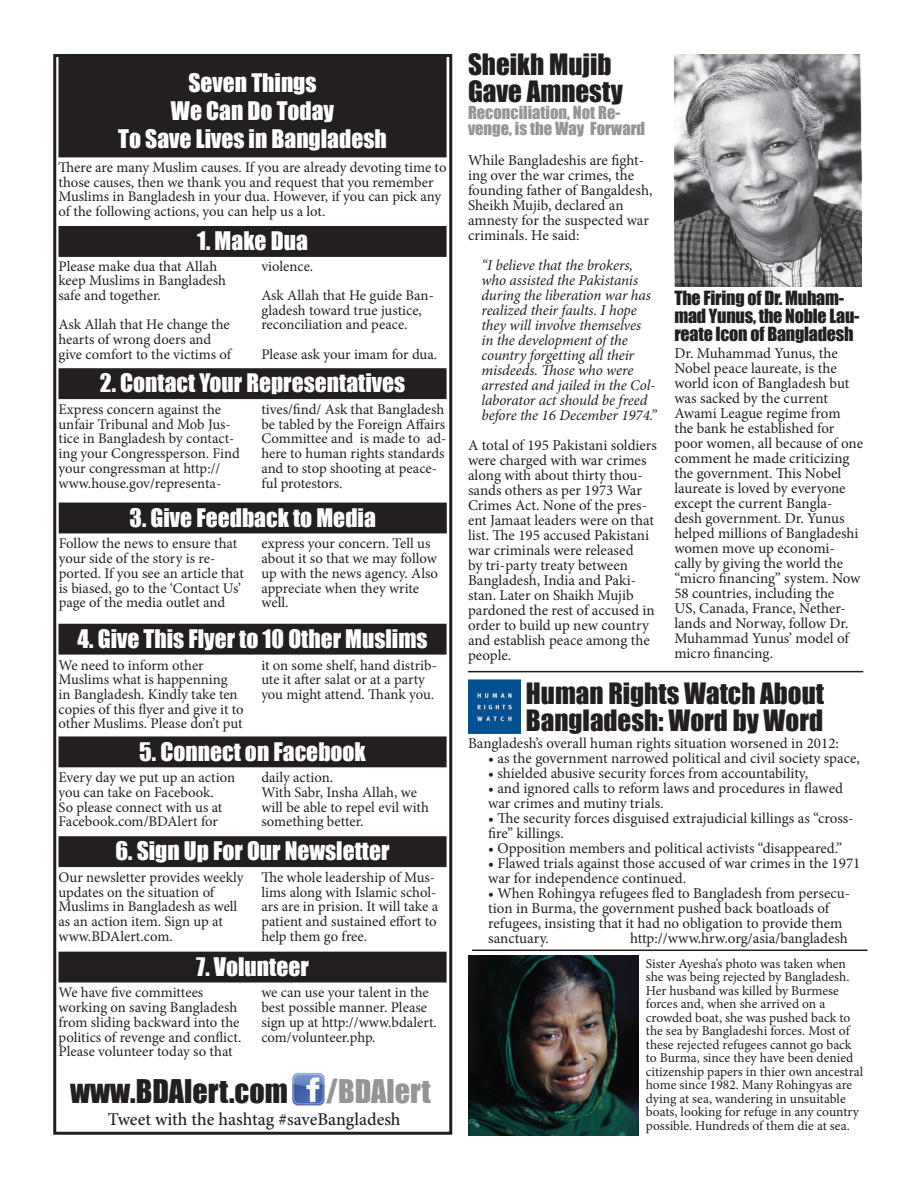
<style>
.page{position:relative;width:918px;height:1188px;background:#fff}
.page>*{position:absolute;margin:0;border:0;box-sizing:border-box;transform-origin:0 0}
.t1{font:30px "Impact";color:#231f20}
.t2{font:30px "Impact";color:#939598}
.t3{font:27px/27px "Impact";color:#231f20}
.t4{font:23.55px/28.2px "Impact";color:#fff;text-align:center}
.t5{font:18px/18px "Impact";letter-spacing:-.01em;color:#231f20}
.t6{font:500 18px "Minion Pro";color:#231f20}
.t7{font:16.5px/16.5px "Impact";color:#939598}
.t8{font:15px/15px "Minion Pro";color:#231f20}
.t9{font:italic 15px/15px "Minion Pro";letter-spacing:-.005em;color:#231f20}
.t10{font:14.7px/14.7px "Minion Pro";letter-spacing:-.005em;color:#231f20}
.t11{font:13.5px/13.5px "Minion Pro";color:#231f20}
</style>
<div class="page">
<div style="left:53px;top:54px;width:399px;height:1081px;border:3px solid #231f20"></div>
<img style="left:469px;top:955px;width:170px;height:180px">
<div style="left:59px;top:55px;width:387px;height:102px;background:#231f20"></div>
<div style="left:59px;top:227px;width:387px;height:29px;background:#231f20"></div>
<div style="left:59px;top:226px;width:388px;height:31px;border:1px solid #231f20"></div>
<div style="left:59px;top:369px;width:387px;height:29px;background:#231f20"></div>
<div style="left:59px;top:368px;width:388px;height:31px;border:1px solid #231f20"></div>
<div style="left:59px;top:624px;width:387px;height:30px;background:#231f20"></div>
<div style="left:59px;top:624px;width:388px;height:31px;border:1px solid #231f20"></div>
<div style="left:59px;top:737px;width:387px;height:30px;background:#231f20"></div>
<div style="left:59px;top:736px;width:388px;height:31px;border:1px solid #231f20"></div>
<div style="left:59px;top:837px;width:387px;height:29px;background:#231f20"></div>
<div style="left:59px;top:836px;width:388px;height:31px;border:1px solid #231f20"></div>
<div style="left:59px;top:952px;width:387px;height:30px;background:#231f20"></div>
<div style="left:59px;top:952px;width:388px;height:31px;border:1px solid #231f20"></div>
<img style="left:674px;top:54px;width:188px;height:233px">
<hr style="left:468px;top:671px;width:395px;height:1px;background:#231f20">
<img style="left:468px;top:679px;width:52px;height:54px">
<hr style="left:472px;top:950px;width:395px;height:1px;background:#231f20">
<img style="left:292px;top:1073px;width:33px;height:33px">
<div style="left:59px;top:503px;width:387px;height:30px;background:#231f20"></div>
<h3 class="t4" style="left:118px;top:68px;width:270px">Seven Things<br>We Can Do Today<br>To Save Lives in Bangladesh</h3>
<p class="t10" style="left:58px;top:160px;width:390px">There are many Muslim causes. If you are already devoting time to those causes, then we thank you and request that you remember Muslims in Bangladesh in your dua. However, if you can pick any of the following actions, you can help us a lot.</p>
<h3 class="t4" style="left:197px;top:226px;width:112px">1. Make Dua</h3>
<p class="t10" style="left:58px;top:259px;width:169px">Please make dua that Allah keep Muslims in Bangladesh safe and together.</p>
<p class="t10" style="left:58px;top:317px;width:174px">Ask Allah that He change the hearts of wrong doers and give comfort to the victims of</p>
<p class="t10" style="left:261px;top:251px;width:174px;line-height:29.4px">violence.<br>Ask Allah that He guide Ban-</p>
<p class="t10" style="left:261px;top:303px;width:162px">gladesh toward true justice, reconciliation and peace.</p>
<p class="t10" style="left:261px;top:347px;width:177px">Please ask your imam for dua.</p>
<h3 class="t4" style="left:100px;top:368px;width:307px">2. Contact Your Representatives</h3>
<p class="t10" style="left:58px;top:402px;width:183px">Express concern against the unfair Tribunal and Mob Jus&shy;tice in Bangladesh by contact&shy;ing your Congressperson. Find your congressman at http:// www.house.gov/representa-</p>
<p class="t10" style="left:261px;top:402px;width:186px">tives/find/ Ask that Bangladesh be tabled by the Foreign Affairs<br>Committee and is made to ad&shy;here to human rights standards and to stop shooting at peace&shy;ful protestors.</p>
<h3 class="t4" style="left:130px;top:503px;width:248px">3. Give Feedback to Media</h3>
<p class="t10" style="left:59px;top:536px;width:187px">Follow the news to ensure that your side of the story is re&shy;ported. If you see an article that is biased, go to the ‘Contact Us’ page of the media outlet and</p>
<p class="t10" style="left:262px;top:536px;width:178px">express your concern. Tell us about it so that we may follow up with the news agency. Also appreciate when they write well.</p>
<h3 class="t4" style="left:77px;top:624px;width:352px">4. Give This Flyer to 10 Other Muslims</h3>
<p class="t10" style="left:58px;top:658px;width:187px">We need to inform other<br>Muslims what is happenning<br>in Bangladesh. Kindly take ten copies of this flyer and give it to other Muslims. Please don’t put</p>
<p class="t10" style="left:261px;top:658px;width:177px">it on some shelf, hand distrib&shy;ute it after salat or at a party you might attend. Thank you.</p>
<h3 class="t4" style="left:139px;top:737px;width:228px">5. Connect on Facebook</h3>
<p class="t10" style="left:58px;top:770px;width:178px">Every day we put up an action you can take on Facebook.<br>So please connect with us at<br>Facebook.com/BDAlert for</p>
<p class="t10" style="left:261px;top:770px;width:169px">daily action.<br>With Sabr, Insha Allah, we will be able to repel evil with something better.</p>
<h3 class="t4" style="left:115px;top:836px;width:276px">6. Sign Up For Our Newsletter</h3>
<p class="t10" style="left:58px;top:870px;width:186px">Our newsletter provides weekly updates on the situation of<br>Muslims in Bangladesh as well as an action item. Sign up at www.BDAlert.com.</p>
<p class="t10" style="left:261px;top:870px;width:178px">The whole leadership of Mus&shy;lims along with Islamic schol&shy;ars are in prision. It will take a patient and sustained effort to help them go free.</p>
<h3 class="t4" style="left:196px;top:952px;width:114px">7. Volunteer</h3>
<p class="t10" style="left:58px;top:986px;width:184px">We have five committees working on saving Bangladesh from sliding backward into the politics of revenge and conflict.<br>Please volunteer today so that</p>
<p class="t10" style="left:261px;top:986px;width:177px">we can use your talent in the best possible manner. Please sign up at http://www.bdalert. com/volunteer.php.</p>
<h1 class="t1" style="left:70px;top:1068px;width:219px">www.BDAlert.com</h1>
<p class="t6" style="left:108px;top:1107px;width:294px">Tweet with the hashtag #saveBangladesh</p>
<h1 class="t2" style="left:326px;top:1068px;width:106px">/BDAlert</h1>
<h2 class="t3" style="left:468px;top:51px;width:156px">Sheikh Mujib<br>Gave Amnesty</h2>
<p class="t7" style="left:468px;top:104px;width:179px">Reconciliation, Not Re&shy;venge, is the Way Forward</p>
<p class="t8" style="left:468px;top:153px;width:186px">While Bangladeshis are fight&shy;ing over the war crimes, the founding father of Bangaldesh,<br>Sheikh Mujib, declared an amnesty for the suspected war criminals. He said:</p>
<p class="t9" style="left:482px;top:258px;width:177px">“I believe that the brokers, who assisted the Pakistanis during the liberation war has realized their faults. I hope they will involve themselves in the development of the country forgetting all their misdeeds. Those who were arrested and jailed in the Col&shy;laborator act should be freed before the 16 December 1974.”</p>
<p class="t8" style="left:468px;top:438px;width:190px">A total of 195 Pakistani soldiers were charged with war crimes along with about thirty thou&shy;sands others as per 1973 War<br>Crimes Act. None of the pres&shy;ent Jamaat leaders were on that list. The 195 accused Pakistani war criminals were released<br>by tri-party treaty between<br>Bangladesh, India and Paki&shy;stan. Later on Shaikh Mujib pardoned the rest of accused in order to build up new country and establish peace among the people.</p>
<p class="t5" style="left:674px;top:288px;width:187px">The Firing of Dr. Muham&shy;mad Yunus, the Noble Lau&shy;reate Icon of Bangladesh</p>
<p class="t8" style="left:674px;top:346px;width:190px">Dr. Muhammad Yunus, the<br>Nobel peace laureate, is the world icon of Bangladesh but was sacked by the current<br>Awami League regime from the bank he established for poor women, all because of one comment he made criticizing the government. This Nobel laureate is loved by everyone except the current Bangla&shy;desh government. Dr. Yunus helped millions of Bangladeshi women move up economi&shy;cally by giving the world the “micro financing” system. Now<br>58 countries, including the<br>US, Canada, France, Nether&shy;lands and Norway, follow Dr.<br>Muhammad Yunus’ model of micro financing.</p>
<h2 class="t3" style="left:526px;top:679px;width:300px">Human Rights Watch About<br>Bangladesh: Word by Word</h2>
<p class="t8" style="left:468px;top:736px;width:372px">Bangladesh’s overall human rights situation worsened in 2012:</p>
<p class="t8" style="left:488px;top:751px;width:373px">• as the government narrowed political and civil society space,</p>
<p class="t8" style="left:488px;top:766px;width:321px">• shielded abusive security forces from accountability,</p>
<p class="t8" style="left:488px;top:781px;width:356px">• and ignored calls to reform laws and procedures in flawed war crimes and mutiny trials.</p>
<p class="t8" style="left:488px;top:811px;width:367px">• The security forces disguised extrajudicial killings as “cross&shy;fire” killings.</p>
<p class="t8" style="left:488px;top:841px;width:355px">• Opposition members and political activists “disappeared.”</p>
<p class="t8" style="left:488px;top:856px;width:374px">• Flawed trials against those accused of war crimes in the 1971 war for independence continued.</p>
<p class="t8" style="left:488px;top:886px;width:364px">• When Rohingya refugees fled to Bangladesh from persecu&shy;tion in Burma, the government pushed back boatloads of refugees, insisting that it had no obligation to provide them sanctuary.</p>
<p class="t8" style="left:630px;top:931px;width:219px">http://www.hrw.org/asia/bangladesh</p>
<p class="t11" style="left:646px;top:957px;width:219px">Sister Ayesha’s photo was taken when she was being rejected by Bangladesh.<br>Her husband was killed by Burmese forces and, when she arrived on a crowded boat, she was pushed back to the sea by Bangladeshi forces. Most of these rejected refugees cannot go back to Burma, since they have been denied citizenship papers in thier own ancestral home since 1982. Many Rohingyas are dying at sea, wandering in unsuitable boats, looking for refuge in any country possible. Hundreds of them die at sea.</p>
</div>
